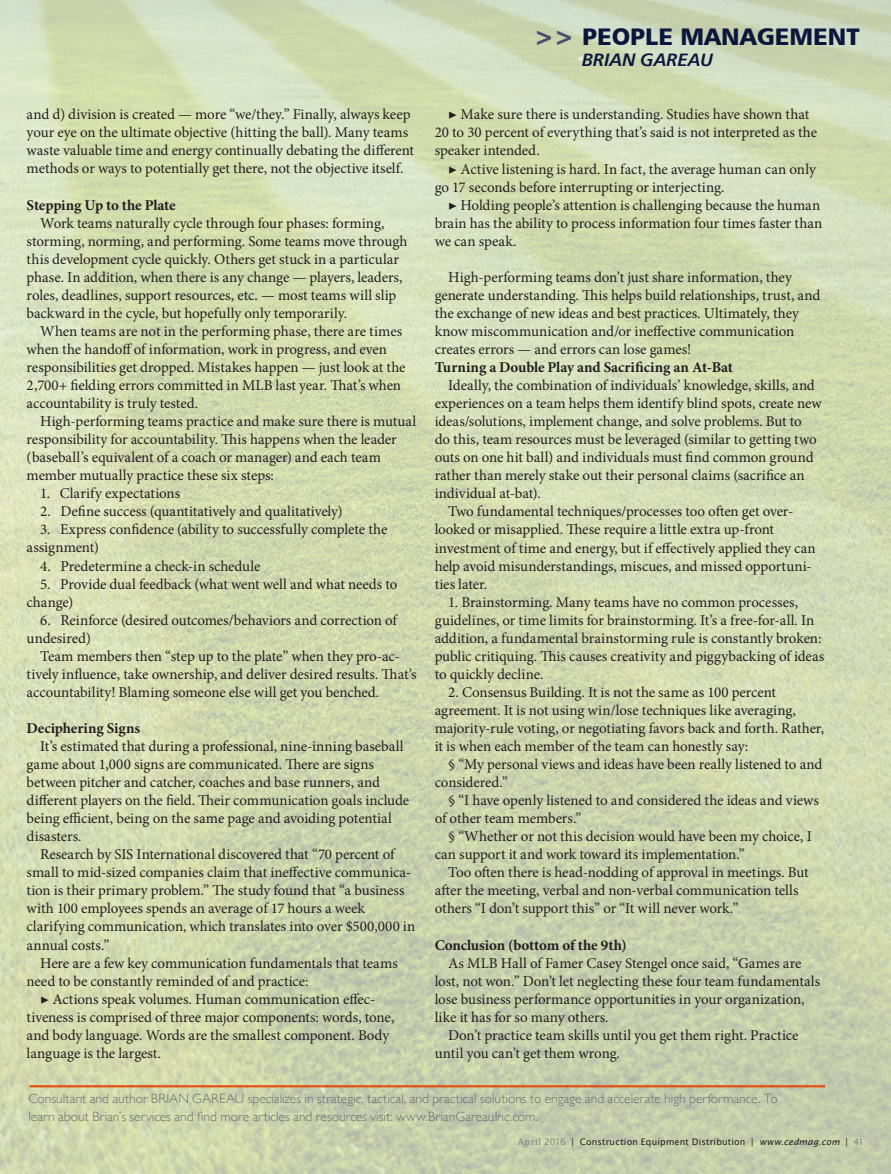
<style>
.page{position:relative;width:891px;height:1174px;background:#fff}
.page>*{position:absolute;margin:0;border:0;box-sizing:border-box;transform-origin:0 0}
.t1{font:24px "Humanist 777 BT Black B";color:#0a163e}
.t2{font:18px "Humanist 777 BT Bold Italic B";color:#0a163e}
.t3{font:15px/18px "Minion Pro";letter-spacing:-.005em;color:#231f20}
.t4{font:700 15px "Minion Pro";letter-spacing:-.01em;color:#231f20}
.t5{font:300 13.5px/18px "Gill Sans";color:#6c6d70}
.t6{font:9px "Lucida Sans";letter-spacing:.02em;color:#231f20}
.s1{color:#47506e}
.s2{font-family:"Lucida";color:#808285}
.s3{color:#808285}
.s4{font-style:italic}
</style>
<div class="page">
<img style="left:0;top:0;width:890px;height:1174px">
<svg style="left:30px;top:1085px;width:794px;height:3px;background:#dc7138"></svg>
<h1 class="t1" style="left:534px;top:21px;width:327px"><span class="s1">&gt;&gt;</span> PEOPLE MANAGEMENT</h1>
<p class="t2" style="left:582px;top:48px;width:132px">BRIAN GAREAU</p>
<p class="t3" style="left:27px;top:106px;width:389px">and d) division is created — more “we/they.” Finally, always keep your eye on the ultimate objective (hitting the ball). Many teams waste valuable time and energy continually debating the different methods or ways to potentially get there, not the objective itself.</p>
<p class="t4" style="left:27px;top:194px;width:150px">Stepping Up to the Plate</p>
<p class="t3" style="left:27px;top:214px;width:382px;text-indent:14px">Work teams naturally cycle through four phases: forming, storming, norming, and performing. Some teams move through this development cycle quickly. Others get stuck in a particular phase. In addition, when there is any change — players, leaders, roles, deadlines, support resources, etc. — most teams will slip backward in the cycle, but hopefully only temporarily.</p>
<p class="t3" style="left:27px;top:322px;width:380px;text-indent:14px">When teams are not in the performing phase, there are times when the handoff of information, work in progress, and even responsibilities get dropped. Mistakes happen — just look at the 2,700+ fielding errors committed in MLB last year. That’s when accountability is truly tested.</p>
<p class="t3" style="left:27px;top:412px;width:391px;text-indent:14px">High-performing teams practice and make sure there is mutual responsibility for accountability. This happens when the leader (baseball’s equivalent of a coach or manager) and each team member mutually practice these six steps:</p>
<p class="t3" style="left:40px;top:485px;width:141px">1. Clarify expectations</p>
<p class="t3" style="left:40px;top:503px;width:304px">2. Define success (quantitatively and qualitatively)</p>
<p class="t3" style="left:27px;top:521px;width:362px;text-indent:14px">3. Express confidence (ability to successfully complete the assignment)</p>
<p class="t3" style="left:40px;top:557px;width:222px">4. Predetermine a check-in schedule</p>
<p class="t3" style="left:27px;top:575px;width:372px;text-indent:14px">5. Provide dual feedback (what went well and what needs to change)</p>
<p class="t3" style="left:27px;top:611px;width:372px;text-indent:14px">6. Reinforce (desired outcomes/behaviors and correction of undesired)</p>
<p class="t3" style="left:27px;top:647px;width:391px;text-indent:14px">Team members then “step up to the plate” when they pro-ac&shy;tively influence, take ownership, and deliver desired results. That’s accountability! Blaming someone else will get you benched.</p>
<p class="t4" style="left:27px;top:717px;width:115px">Deciphering Signs</p>
<p class="t3" style="left:27px;top:737px;width:384px;text-indent:14px">It’s estimated that during a professional, nine-inning baseball game about 1,000 signs are communicated. There are signs between pitcher and catcher, coaches and base runners, and different players on the field. Their communication goals include being efficient, being on the same page and avoiding potential disasters.</p>
<p class="t3" style="left:27px;top:845px;width:390px;text-indent:14px">Research by SIS International discovered that “70 percent of small to mid-sized companies claim that ineffective communica&shy;tion is their primary problem.” The study found that “a business with 100 employees spends an average of 17 hours a week clarifying communication, which translates into over $500,000 in annual costs.”</p>
<p class="t3" style="left:27px;top:954px;width:372px;text-indent:14px">Here are a few key communication fundamentals that teams need to be constantly reminded of and practice:</p>
<p class="t3" style="left:27px;top:990px;width:369px;text-indent:14px">▶ Actions speak volumes. Human communication effec&shy;tiveness is comprised of three major components: words, tone, and body language. Words are the smallest component. Body language is the largest.</p>
<p class="t3" style="left:434px;top:106px;width:384px;text-indent:14px">▶ Make sure there is understanding. Studies have shown that<br>20 to 30 percent of everything that’s said is not interpreted as the speaker intended.</p>
<p class="t3" style="left:434px;top:160px;width:382px;text-indent:14px">▶ Active listening is hard. In fact, the average human can only go 17 seconds before interrupting or interjecting.</p>
<p class="t3" style="left:434px;top:196px;width:389px;text-indent:14px">▶ Holding people’s attention is challenging because the human brain has the ability to process information four times faster than we can speak.</p>
<p class="t3" style="left:434px;top:268px;width:387px;text-indent:14px">High-performing teams don’t just share information, they generate understanding. This helps build relationships, trust, and the exchange of new ideas and best practices. Ultimately, they know miscommunication and/or ineffective communication creates errors — and errors can lose games!</p>
<p class="t4" style="left:434px;top:357px;width:300px">Turning a Double Play and Sacrificing an At-Bat</p>
<p class="t3" style="left:448px;top:376px;width:368px">Ideally, the combination of individuals’ knowledge, skills, and</p>
<p class="t3" style="left:434px;top:394px;width:388px">experiences on a team helps them identify blind spots, create new</p>
<p class="t3" style="left:434px;top:412px;width:368px">ideas/solutions, implement change, and solve problems. But to</p>
<p class="t3" style="left:434px;top:430px;width:383px">do this, team resources must be leveraged (similar to getting two</p>
<p class="t3" style="left:434px;top:448px;width:380px">outs on one hit ball) and individuals must find common ground</p>
<p class="t3" style="left:434px;top:467px;width:371px">rather than merely stake out their personal claims (sacrifice an</p>
<p class="t3" style="left:434px;top:485px;width:107px">individual at-bat).</p>
<p class="t3" style="left:448px;top:503px;width:346px">Two fundamental techniques/processes too often get over-</p>
<p class="t3" style="left:434px;top:521px;width:341px">looked or misapplied. These require a little extra up-front</p>
<p class="t3" style="left:434px;top:539px;width:382px">investment of time and energy, but if effectively applied they can</p>
<p class="t3" style="left:434px;top:557px;width:378px">help avoid misunderstandings, miscues, and missed opportuni-</p>
<p class="t3" style="left:434px;top:575px;width:54px">ties later.</p>
<p class="t3" style="left:434px;top:593px;width:391px;text-indent:14px">1. Brainstorming. Many teams have no common processes, guidelines, or time limits for brainstorming. It’s a free-for-all. In addition, a fundamental brainstorming rule is constantly broken: public critiquing. This causes creativity and piggybacking of ideas to quickly decline.</p>
<p class="t3" style="left:434px;top:683px;width:391px;text-indent:14px">2. Consensus Building. It is not the same as 100 percent agreement. It is not using win/lose techniques like averaging, majority-rule voting, or negotiating favors back and forth. Rather, it is when each member of the team can honestly say:</p>
<p class="t3" style="left:434px;top:755px;width:389px;text-indent:14px">§ “My personal views and ideas have been really listened to and considered.”</p>
<p class="t3" style="left:434px;top:791px;width:385px;text-indent:14px">§ “I have openly listened to and considered the ideas and views of other team members.”</p>
<p class="t3" style="left:434px;top:827px;width:378px;text-indent:14px">§ “Whether or not this decision would have been my choice, I can support it and work toward its implementation.”</p>
<p class="t3" style="left:434px;top:864px;width:375px;text-indent:14px">Too often there is head-nodding of approval in meetings. But after the meeting, verbal and non-verbal communication tells others “I don’t support this” or “It will never work.”</p>
<p class="t4" style="left:434px;top:934px;width:193px">Conclusion (bottom of the 9th)</p>
<p class="t3" style="left:434px;top:954px;width:387px;text-indent:14px">As MLB Hall of Famer Casey Stengel once said, “Games are lost, not won.” Don’t let neglecting these four team fundamentals lose business performance opportunities in your organization, like it has for so many others.</p>
<p class="t3" style="left:434px;top:1026px;width:365px;text-indent:14px">Don’t practice team skills until you get them right. Practice until you can’t get them wrong.</p>
<p class="t5" style="left:28px;top:1089px;width:750px">Consultant and author BRIAN GAREAU specializes in strategic, tactical, and practical solutions to engage and accelerate high performance. To learn about Brian’s services and find more articles and resources visit: www.BrianGareauInc.com.</p>
<p class="t6" style="left:518px;top:1136px;width:348px"><span class="s2">April</span> <span class="s3">2016</span> | Construction Equipment Distribution | <span class="s4">www.cedmag.com</span> | <span class="s3">41</span></p>
</div>
